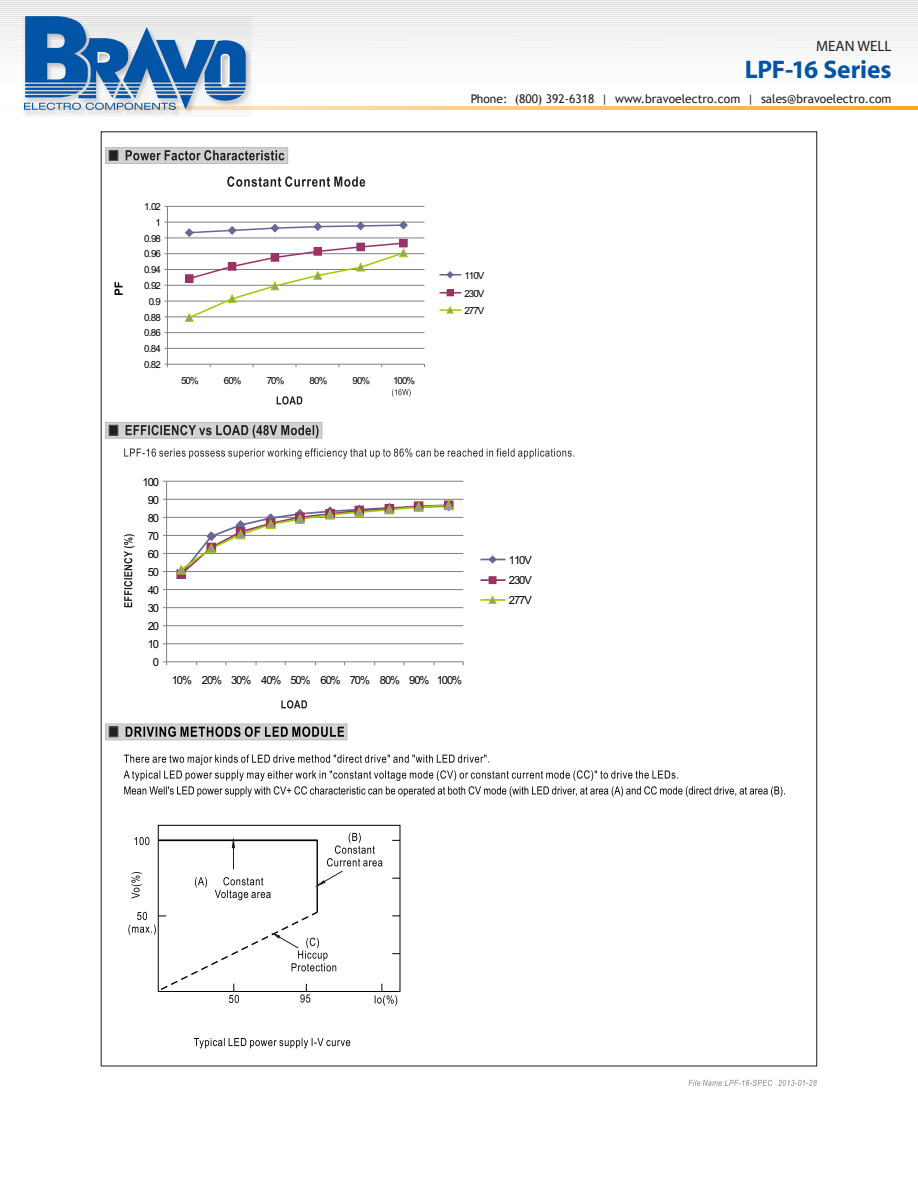
<style>
.page{position:relative;width:918px;height:1188px;background:#fff}
.page>*{position:absolute;margin:0;border:0;box-sizing:border-box;transform-origin:0 0}
.t1{font:700 25.5px "Myriad Pro";letter-spacing:-.005em;color:#0154a6}
.t2{font:15px "Myriad Pro";color:#231f20}
.t3{font:12px "Trebuchet MS";color:#231f20}
.t4{font:11.25px/20.2px "Arial";letter-spacing:-.095em;color:#000;text-align:justify}
.t5{font:9.75px/17.7px "Arial";letter-spacing:-.095em;color:#000;text-align:justify}
</style>
<div class="page">
<hr style="left:167px;top:348px;width:258px;height:1px;background:#808080">
<hr style="left:167px;top:332px;width:258px;height:1px;background:#808080">
<hr style="left:167px;top:317px;width:258px;height:1px;background:#808080">
<hr style="left:167px;top:301px;width:258px;height:1px;background:#808080">
<hr style="left:167px;top:285px;width:258px;height:1px;background:#808080">
<hr style="left:167px;top:269px;width:258px;height:1px;background:#808080">
<hr style="left:167px;top:253px;width:258px;height:1px;background:#808080">
<hr style="left:167px;top:238px;width:258px;height:1px;background:#808080">
<hr style="left:167px;top:222px;width:258px;height:1px;background:#808080">
<hr style="left:167px;top:206px;width:258px;height:1px;background:#808080">
<hr style="left:167px;top:206px;width:1px;height:158px;background:#808080">
<hr style="left:167px;top:364px;width:258px;height:1px;background:#808080">
<svg style="left:184px;top:220px;width:224px;height:102px"></svg>
<hr style="left:440px;top:274px;width:21px;height:2px;background:#669">
<svg style="left:446px;top:271px;width:8px;height:8px"></svg>
<hr style="left:440px;top:292px;width:21px;height:2px;background:#936">
<div style="left:447px;top:289px;width:6px;height:7px;border:1px solid #936"></div>
<hr style="left:440px;top:309px;width:21px;height:2px;background:#9c0">
<svg style="left:446px;top:306px;width:8px;height:8px"></svg>
<hr style="left:167px;top:644px;width:296px;height:1px;background:#808080">
<hr style="left:167px;top:625px;width:296px;height:1px;background:#808080">
<hr style="left:167px;top:607px;width:296px;height:1px;background:#808080">
<hr style="left:167px;top:589px;width:296px;height:1px;background:#808080">
<hr style="left:167px;top:571px;width:296px;height:1px;background:#808080">
<hr style="left:167px;top:553px;width:296px;height:1px;background:#808080">
<hr style="left:167px;top:535px;width:296px;height:1px;background:#808080">
<hr style="left:167px;top:517px;width:296px;height:1px;background:#808080">
<hr style="left:167px;top:499px;width:296px;height:1px;background:#808080">
<hr style="left:167px;top:481px;width:296px;height:1px;background:#808080">
<hr style="left:166px;top:481px;width:1px;height:181px;background:#808080">
<hr style="left:167px;top:662px;width:296px;height:1px;background:#808080">
<svg style="left:176px;top:500px;width:278px;height:79px"></svg>
<svg style="left:481px;top:555px;width:24px;height:9px"></svg>
<hr style="left:481px;top:579px;width:24px;height:2px;background:#936">
<div style="left:489px;top:577px;width:7px;height:7px;background:#936"></div>
<div style="left:489px;top:576px;width:7px;height:8px;border:1px solid #936"></div>
<hr style="left:481px;top:599px;width:24px;height:2px;background:#9c0">
<svg style="left:488px;top:595px;width:9px;height:9px"></svg>
<svg style="left:194px;top:1038px;width:156px;height:10px"></svg>
<svg style="left:124px;top:754px;width:453px;height:43px"></svg>
<svg style="left:577px;top:770px;width:208px;height:27px"></svg>
<svg style="left:107px;top:726px;width:238px;height:12px"></svg>
<div style="left:105px;top:724px;width:242px;height:16px;border:1px solid #bcbdc0"></div>
<div style="left:109px;top:727px;width:9px;height:10px;background:#231f20"></div>
<div style="left:109px;top:727px;width:9px;height:10px;border:1px solid #57585a"></div>
<svg style="left:126px;top:727px;width:218px;height:10px;background:#7a7b7c"></svg>
<svg style="left:689px;top:1080px;width:83px;height:6px"></svg>
<svg style="left:778px;top:1080px;width:39px;height:6px"></svg>
<svg style="left:124px;top:448px;width:391px;height:11px"></svg>
<svg style="left:518px;top:449px;width:56px;height:10px"></svg>
<svg style="left:281px;top:700px;width:26px;height:9px"></svg>
<svg style="left:124px;top:534px;width:11px;height:73px"></svg>
<svg style="left:107px;top:424px;width:213px;height:12px"></svg>
<div style="left:105px;top:422px;width:217px;height:16px;border:1px solid #bcbdc0"></div>
<div style="left:109px;top:425px;width:9px;height:10px;background:#231f20"></div>
<div style="left:109px;top:425px;width:9px;height:10px;border:1px solid #57585a"></div>
<svg style="left:126px;top:425px;width:193px;height:13px;background:#99999a"></svg>
<svg style="left:115px;top:282px;width:8px;height:13px"></svg>
<svg style="left:277px;top:396px;width:25px;height:9px"></svg>
<svg style="left:227px;top:176px;width:138px;height:11px"></svg>
<svg style="left:392px;top:389px;width:19px;height:8px"></svg>
<svg style="left:107px;top:149px;width:179px;height:13px"></svg>
<div style="left:105px;top:147px;width:183px;height:17px;border:1px solid #bcbdc0"></div>
<div style="left:109px;top:150px;width:9px;height:10px;background:#231f20"></div>
<div style="left:109px;top:150px;width:9px;height:11px;border:1px solid #57585a"></div>
<svg style="left:126px;top:150px;width:158px;height:10px;background:#929193"></svg>
<div style="left:158px;top:825px;width:242px;height:167px;border:1px solid #000"></div>
<hr style="left:158px;top:840px;width:159px;height:1px;background:#000">
<hr style="left:317px;top:840px;width:1px;height:72px;background:#000">
<svg style="left:134px;top:837px;width:15px;height:8px"></svg>
<svg style="left:131px;top:872px;width:11px;height:26px"></svg>
<svg style="left:375px;top:984px;width:22px;height:22px"></svg>
<svg style="left:232px;top:840px;width:3px;height:29px"></svg>
<svg style="left:195px;top:877px;width:76px;height:23px"></svg>
<svg style="left:317px;top:833px;width:65px;height:53px"></svg>
<svg style="left:128px;top:910px;width:208px;height:93px"></svg>
<svg style="left:252px;top:106px;width:666px;height:4px;background:#fcc46e"></svg>
<svg style="left:23px;top:16px;width:229px;height:100px;fill:#eee"></svg>
<svg style="left:24px;top:16px;width:222px;height:94px;background:#719ac3"></svg>
<h2 class="t2" style="left:816px;top:37px;width:77px">MEAN WELL</h2>
<h1 class="t1" style="left:745px;top:53px;width:148px">LPF-16 Series</h1>
<p class="t3" style="left:471px;top:92px;width:422px">Phone: (800) 392-6318 | www.bravoelectro.com | sales@bravoelectro.com</p>
<p class="t5" style="left:144px;top:198px;width:18px">1.02</p>
<p class="t5" style="left:156px;top:214px;width:7px">1</p>
<p class="t5" style="left:144px;top:230px;width:18px">0.98</p>
<p class="t5" style="left:144px;top:245px;width:18px">0.96</p>
<p class="t5" style="left:144px;top:261px;width:18px">0.94</p>
<p class="t5" style="left:144px;top:277px;width:18px">0.92</p>
<p class="t5" style="left:149px;top:293px;width:14px">0.9</p>
<p class="t5" style="left:144px;top:308px;width:18px">0.88</p>
<p class="t5" style="left:144px;top:324px;width:18px">0.86</p>
<p class="t5" style="left:144px;top:340px;width:18px">0.84</p>
<p class="t5" style="left:144px;top:356px;width:18px">0.82</p>
<p class="t5" style="left:181px;top:372px;width:19px">50%</p>
<p class="t5" style="left:224px;top:372px;width:19px">60%</p>
<p class="t5" style="left:267px;top:372px;width:19px">70%</p>
<p class="t5" style="left:310px;top:372px;width:19px">80%</p>
<p class="t5" style="left:352px;top:372px;width:19px">90%</p>
<p class="t5" style="left:393px;top:372px;width:24px">100%</p>
<p class="t5" style="left:464px;top:266px;width:22px">110V 230V 277V</p>
<p class="t4" style="left:143px;top:472px;width:18px">100</p>
<p class="t4" style="left:148px;top:490px;width:13px">90</p>
<p class="t4" style="left:148px;top:508px;width:13px">80</p>
<p class="t4" style="left:148px;top:526px;width:13px">70</p>
<p class="t4" style="left:148px;top:544px;width:13px">60</p>
<p class="t4" style="left:148px;top:562px;width:13px">50</p>
<p class="t4" style="left:148px;top:580px;width:13px">40</p>
<p class="t4" style="left:148px;top:598px;width:13px">30</p>
<p class="t4" style="left:148px;top:616px;width:13px">20</p>
<p class="t4" style="left:148px;top:634px;width:13px">10</p>
<p class="t4" style="left:153px;top:652px;width:8px">0</p>
<p class="t4" style="left:172px;top:670px;width:292px">10% 20% 30% 40% 50% 60% 70% 80% 90% 100%</p>
<p class="t4" style="left:509px;top:550px;width:24px">110V 230V 277V</p>
</div>
